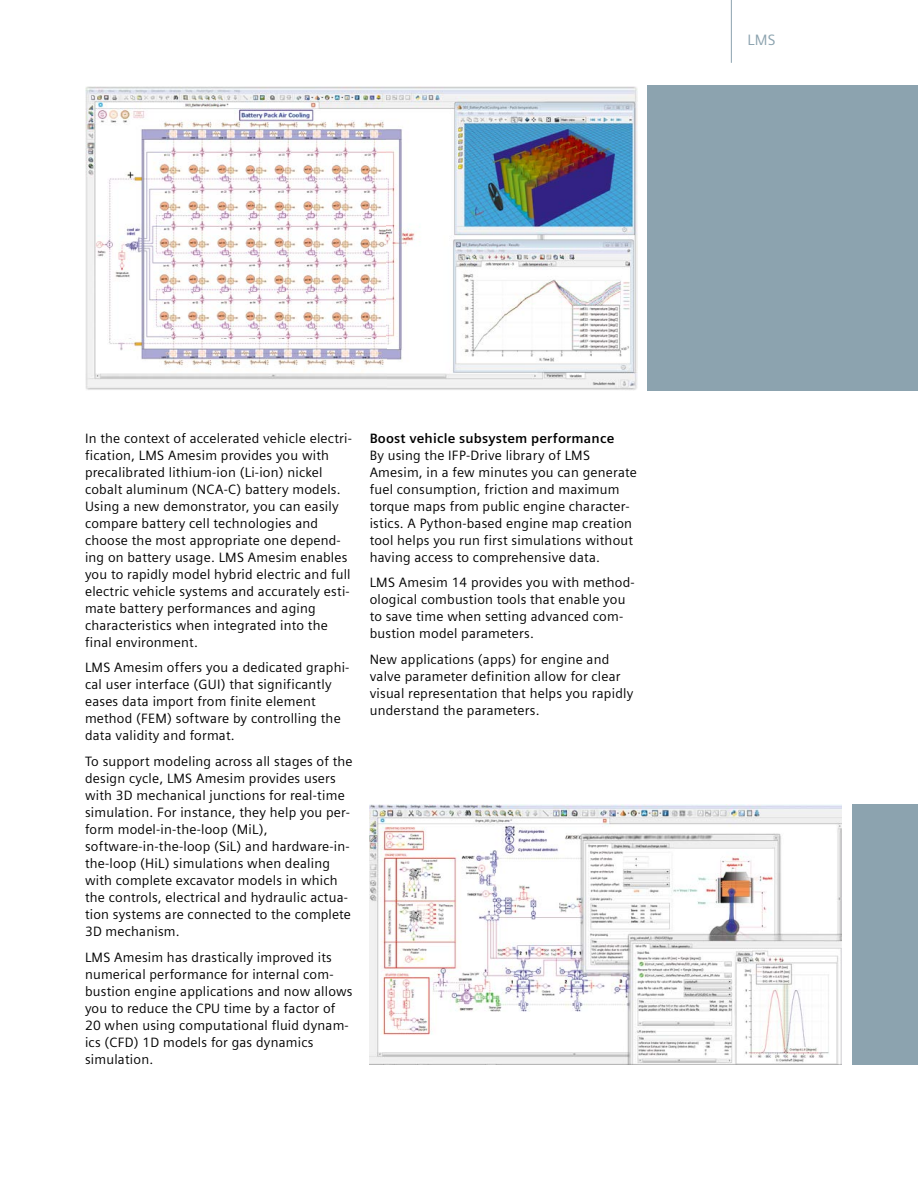
<style>
.page{position:relative;width:918px;height:1188px;background:#fff}
.page>*{position:absolute;margin:0;border:0;box-sizing:border-box;transform-origin:0 0}
.t1{font:15px "Siemens Sans";color:#8ca3af}
.t2{font:13.5px/17px "Siemens Sans";letter-spacing:.015em;color:#000}
.t3{font:700 13.5px "Siemens Sans";letter-spacing:.015em;color:#000}
</style>
<div class="page">
<div style="left:648px;top:85px;width:270px;height:305px;background:#8ca3af"></div>
<div style="left:852px;top:805px;width:66px;height:260px;background:#8ca3af"></div>
<hr style="left:731px;top:0;width:1px;height:63px;background:#8ca3af">
<img style="left:85px;top:86px;width:552px;height:304px">
<img style="left:370px;top:805px;width:472px;height:260px">
<p class="t1" style="left:748px;top:32px;width:30px">LMS</p>
<p class="t2" style="left:85px;top:430px;width:268px">In the context of accelerated vehicle electri&shy;fication, LMS Amesim provides you with precalibrated lithium-ion (Li-ion) nickel cobalt aluminum (NCA-C) battery models.<br>Using a new demonstrator, you can easily compare battery cell technologies and choose the most appropriate one depend&shy;ing on battery usage. LMS Amesim enables you to rapidly model hybrid electric and full electric vehicle systems and accurately esti&shy;mate battery performances and aging characteristics when integrated into the final environment.</p>
<p class="t2" style="left:85px;top:659px;width:266px">LMS Amesim offers you a dedicated graphi&shy;cal user interface (GUI) that significantly eases data import from finite element method (FEM) software by controlling the data validity and format.</p>
<p class="t2" style="left:85px;top:753px;width:269px">To support modeling across all stages of the design cycle, LMS Amesim provides users with 3D mechanical junctions for real-time simulation. For instance, they help you per&shy;form model-in-the-loop (MiL), software-in-the-loop (SiL) and hardware-in&shy;the-loop (HiL) simulations when dealing with complete excavator models in which the controls, electrical and hydraulic actua&shy;tion systems are connected to the complete 3D mechanism.</p>
<p class="t2" style="left:85px;top:949px;width:269px">LMS Amesim has drastically improved its numerical performance for internal com&shy;bustion engine applications and now allows you to reduce the CPU time by a factor of 20 when using computational fluid dynam&shy;ics (CFD) 1D models for gas dynamics simulation.</p>
<p class="t3" style="left:370px;top:430px;width:246px">Boost vehicle subsystem performance</p>
<p class="t2" style="left:370px;top:447px;width:269px">By using the IFP-Drive library of LMS Amesim, in a few minutes you can generate fuel consumption, friction and maximum torque maps from public engine character&shy;istics. A Python-based engine map creation tool helps you run first simulations without having access to comprehensive data.</p>
<p class="t2" style="left:370px;top:574px;width:267px">LMS Amesim 14 provides you with method&shy;ological combustion tools that enable you to save time when setting advanced com&shy;bustion model parameters.</p>
<p class="t2" style="left:370px;top:651px;width:265px">New applications (apps) for engine and valve parameter definition allow for clear visual representation that helps you rapidly understand the parameters.</p>
</div>
